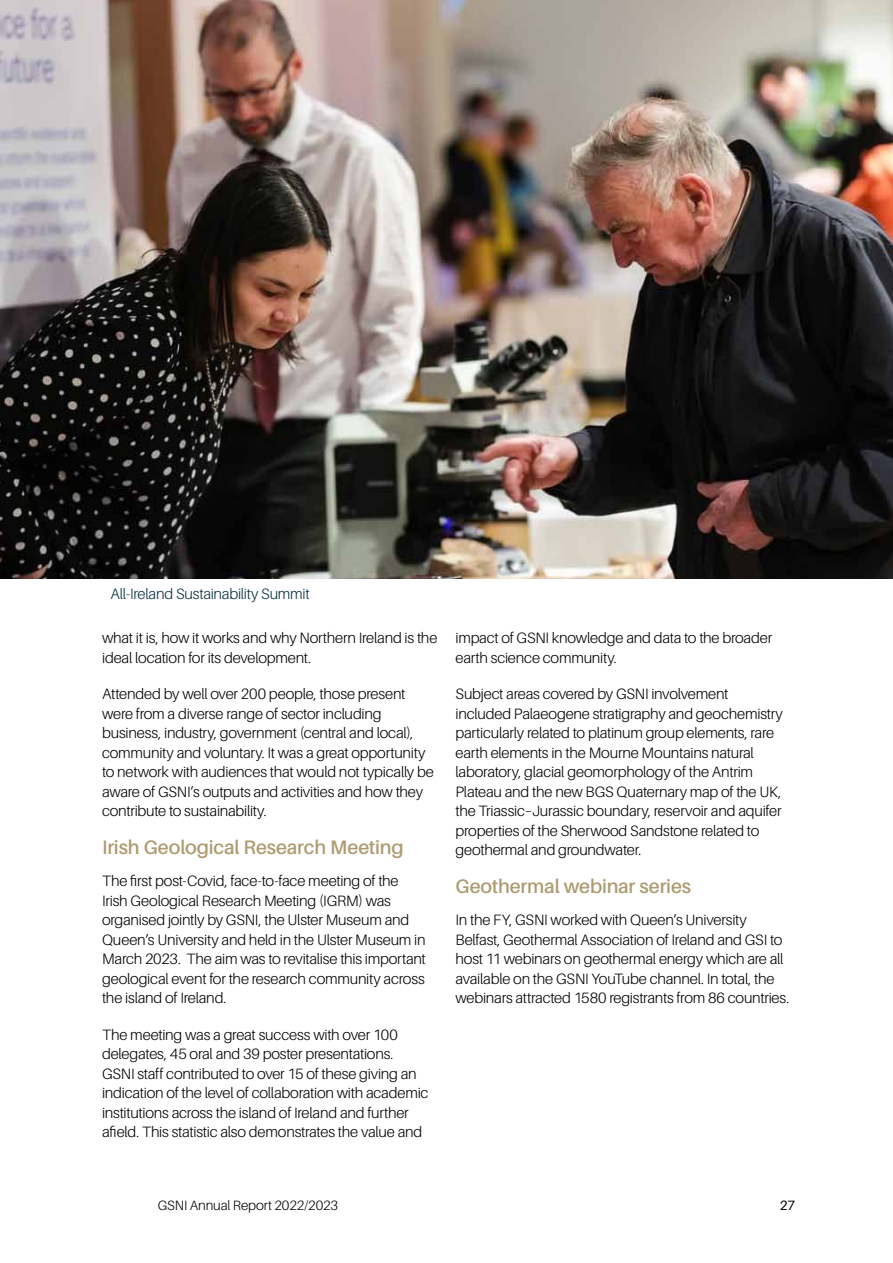
<style>
.page{position:relative;width:893px;height:1263px;background:#fff}
.page>*{position:absolute;margin:0;border:0;box-sizing:border-box;transform-origin:0 0}
.t1{font:600 19.5px "Aileron";letter-spacing:-.01em;color:#ad9b71}
.t2{font:300 15px/19.5px "Aileron";letter-spacing:-.015em;color:#000}
.t3{font:300 15px "Aileron";letter-spacing:-.015em;color:#042e3f}
.t4{font:300 13.5px "Aileron";letter-spacing:-.005em;color:#000}
.t5{font:13.5px "Aileron";color:#000}
</style>
<div class="page">
<img style="left:0;top:0;width:893px;height:579px">
<p class="t3" style="left:111px;top:585px;width:201px">All-Ireland Sustainability Summit</p>
<p class="t2" style="left:102px;top:628px;width:337px">what it is, how it works and why Northern Ireland is the ideal location for its development.</p>
<p class="t2" style="left:102px;top:684px;width:333px">Attended by well over 200 people, those present were from a diverse range of sector including business, industry, government (central and local), community and voluntary. It was a great opportunity to network with audiences that would not typically be aware of GSNI’s outputs and activities and how they contribute to sustainability.</p>
<h1 class="t1" style="left:102px;top:836px;width:303px">Irish Geological Research Meeting</h1>
<p class="t2" style="left:102px;top:871px;width:325px">The first post-Covid, face-to-face meeting of the Irish Geological Research Meeting (IGRM) was organised jointly by GSNI, the Ulster Museum and Queen’s University and held in the Ulster Museum in March 2023. The aim was to revitalise this important geological event for the research community across the island of Ireland.</p>
<p class="t2" style="left:102px;top:1025px;width:328px">The meeting was a great success with over 100 delegates, 45 oral and 39 poster presentations.<br>GSNI staff contributed to over 15 of these giving an indication of the level of collaboration with academic institutions across the island of Ireland and further afield. This statistic also demonstrates the value and</p>
<p class="t2" style="left:455px;top:628px;width:318px">impact of GSNI knowledge and data to the broader earth science community.</p>
<p class="t2" style="left:455px;top:684px;width:329px">Subject areas covered by GSNI involvement included Palaeogene stratigraphy and geochemistry particularly related to platinum group elements, rare earth elements in the Mourne Mountains natural laboratory, glacial geomorphology of the Antrim Plateau and the new BGS Quaternary map of the UK, the Triassic–Jurassic boundary, reservoir and aquifer properties of the Sherwood Sandstone related to geothermal and groundwater.</p>
<h1 class="t1" style="left:455px;top:875px;width:237px">Geothermal webinar series</h1>
<p class="t2" style="left:455px;top:910px;width:335px">In the FY, GSNI worked with Queen’s University Belfast, Geothermal Association of Ireland and GSI to host 11 webinars on geothermal energy which are all available on the GSNI YouTube channel. In total, the webinars attracted 1580 registrants from 86 countries.</p>
<p class="t4" style="left:158px;top:1197px;width:182px">GSNI Annual Report 2022/2023</p>
<p class="t5" style="left:780px;top:1197px;width:17px">27</p>
</div>
